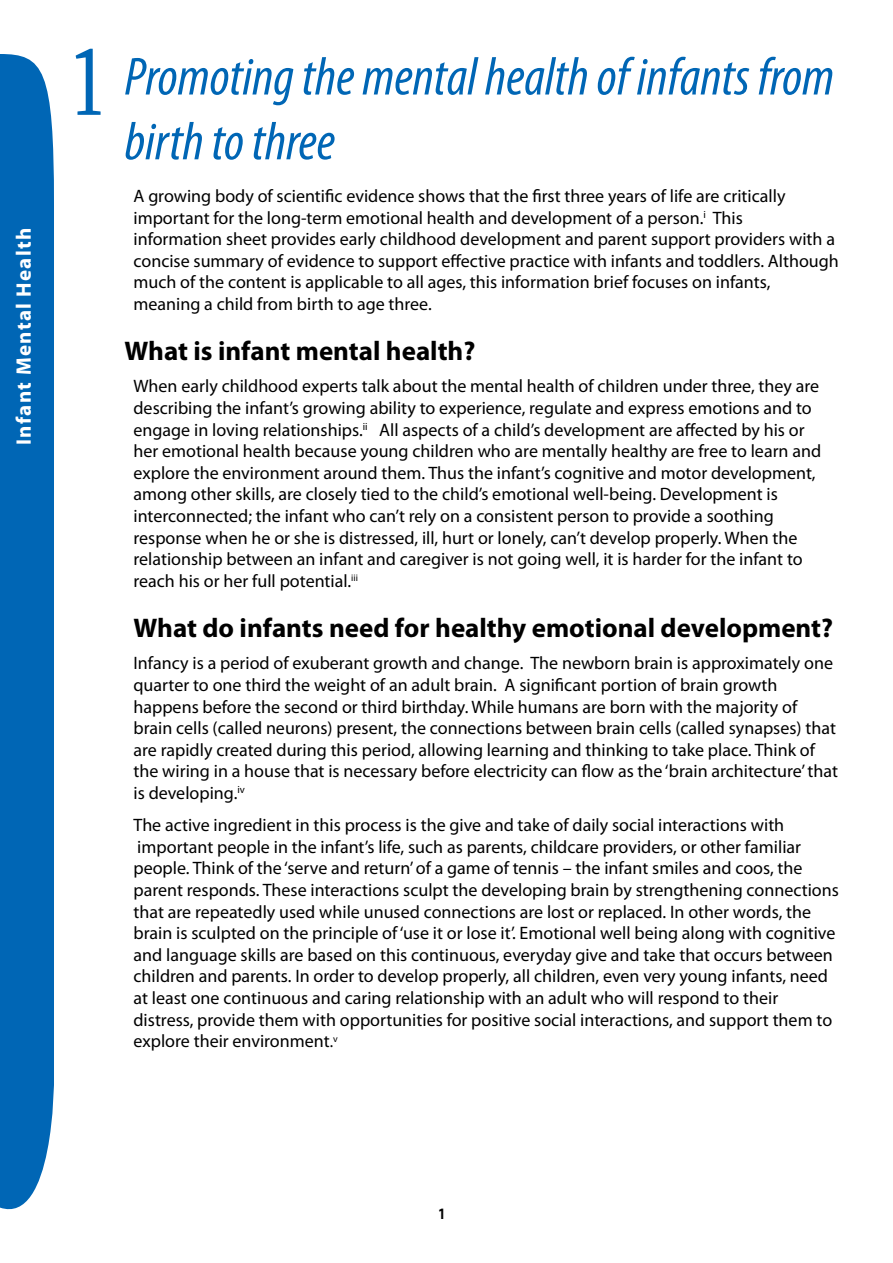
<style>
.page{position:relative;width:893px;height:1263px;background:#fff}
.page>*{position:absolute;margin:0;border:0;box-sizing:border-box;transform-origin:0 0}
.t1{font:97.35px "Sylfaen";color:#0066b5;scale:.85 1}
.t2{font:italic condensed 54px/64.8px "Myriad Pro";color:#0066b5}
.t3{font:700 27px "Myriad Pro";color:#000}
.t4{font:700 21px "Myriad Pro";letter-spacing:.06em;color:#fff}
.t5{font:18px/21.6px "Myriad Pro";color:#000}
.t6{font:700 15.9px "Myriad Pro";color:#000;scale:.85 1}
.s1{font-size:16.5px}
</style>
<div class="page">
<div style="left:0;top:54px;width:54px;height:1156px;background:#0066b5"></div>
<p class="t4" style="left:10px;top:445px;width:218px;rotate:-90deg">Infant Mental Health</p>
<h1 class="t1" style="left:68px;top:17px;width:50px">1</h1>
<h2 class="t2" style="left:124px;top:44px;width:711px">Promoting the mental health of infants from birth to three</h2>
<p class="t5" style="left:133px;top:185px;width:707px">A growing body of scientific evidence shows that the first three years of life are critically important for the long-term emotional health and development of a person.<sup>i</sup> This<br>information sheet provides early childhood development and parent support providers with a concise summary of evidence to support effective practice with infants and toddlers. Although much of the content is applicable to all ages, this information brief focuses on infants, meaning a child from birth to age three.</p>
<h3 class="t3" style="left:124px;top:334px;width:352px">What is infant mental health?</h3>
<p class="t5" style="left:133px;top:375px;width:689px">When early childhood experts talk about the mental health of children under three, they are describing the infant’s growing ability to experience, regulate and express emotions and to engage in loving relationships.<sup>ii</sup> All aspects of a child’s development are affected by his or her emotional health because young children who are mentally healthy are free to learn and explore the environment around them. Thus the infant’s cognitive and motor development, among other skills, are closely tied to the child’s emotional well-being. Development is interconnected; the infant who can’t rely on a consistent person to provide a soothing response when he or she is distressed, ill, hurt or lonely, can’t develop properly. When the relationship between an infant and caregiver is not going well, it is harder for the infant to reach his or her full potential.<sup>iii</sup></p>
<h3 class="t3" style="left:134px;top:610px;width:701px">What do infants need for healthy emotional development?</h3>
<p class="t5" style="left:134px;top:652px;width:706px">Infancy is a period of exuberant growth and change. The newborn brain is approximately one quarter to one third the weight of an adult brain. A significant portion of brain growth happens before the second or third birthday. While humans are born with the majority of brain cells (called neurons) present, the connections between brain cells (called synapses) that are rapidly created during this period, allowing learning and thinking to take place. Think of the wiring in a house that is necessary before electricity can flow as the ‘brain architecture’ that is developing.<sup>iv</sup></p>
<p class="t5" style="left:134px;top:814px;width:707px">The active ingredient in this process is the give and take of daily social interactions with important people in the infant’s life, such as parents, childcare providers, or other familiar people. Think of the ‘serve and return’ of a game of tennis – the infant smiles and coos, the parent responds. These interactions sculpt the developing brain by strengthening connections that are repeatedly used while unused connections are lost or replaced. In other words, the brain is sculpted on the principle of ‘use it or lose it’. Emotional well being along with cognitive and language skills are based on this continuous, everyday give and take that occurs between children and parents. In order to develop properly, all children, even very young infants, need at least one continuous and caring relationship with an adult who will respond to their distress, provide them with opportunities for positive social interactions, and support them to explore their environment<span class="s1">.</span><sup>v</sup></p>
<p class="t6" style="left:438px;top:1203px;width:10px">1</p>
</div>
